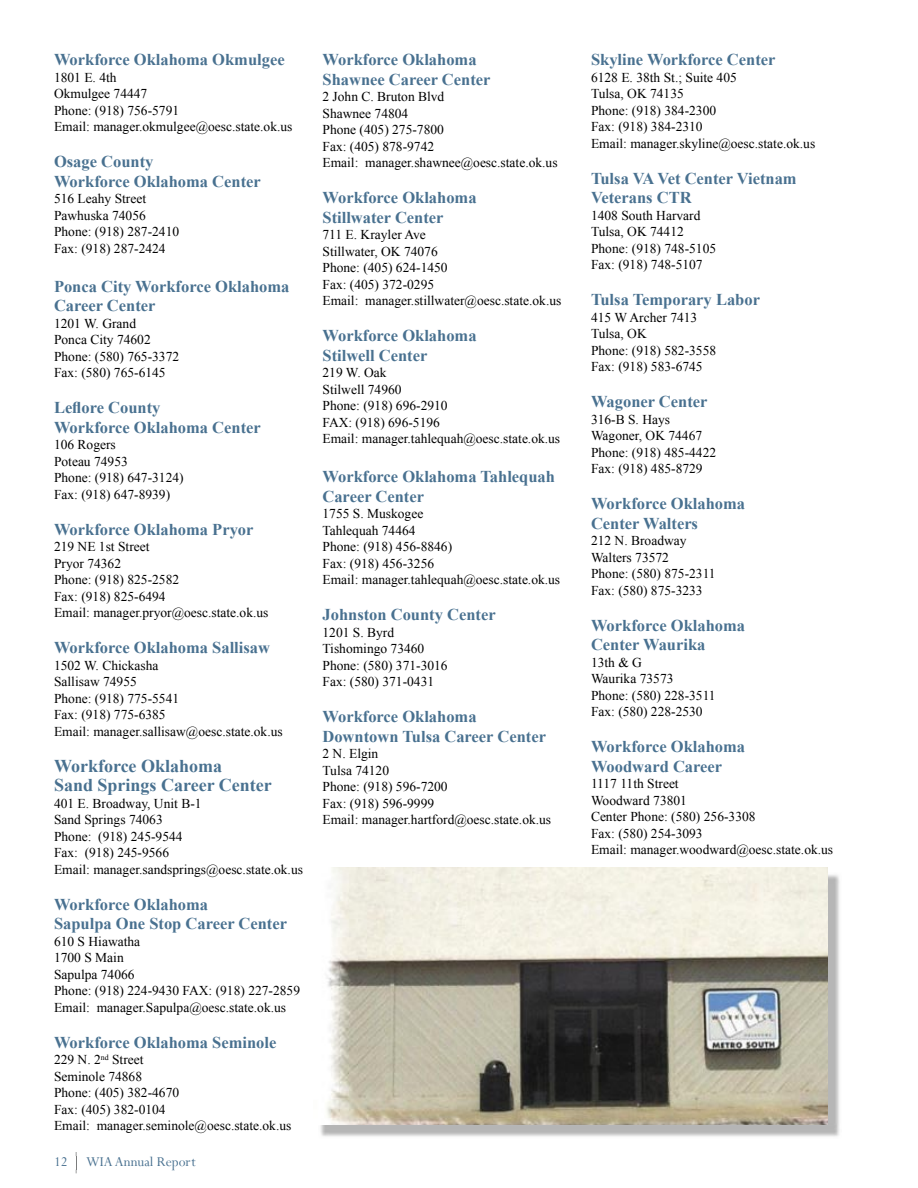
<style>
.page{position:relative;width:918px;height:1188px;background:#fff}
.page>*{position:absolute;margin:0;border:0;box-sizing:border-box;transform-origin:0 0}
.t1{font:700 18px/19.5px "Times New Roman";color:#497190}
.t2{font:700 16.5px/19.5px "Times New Roman";color:#497190}
.t3{font:15px "Perpetua";color:#497190}
.t4{font:13.5px/16.5px "Times New Roman";color:#000}
</style>
<div class="page">
<img style="left:320px;top:875px;width:520px;height:262px">
<img style="left:320px;top:868px;width:508px;height:257px">
<svg style="left:76px;top:1152px;width:1px;height:21px"></svg>
<p class="t2" style="left:54px;top:49px;width:232px">Workforce Oklahoma Okmulgee</p>
<p class="t4" style="left:54px;top:69px;width:240px">1801 E. 4th<br>Okmulgee 74447<br>Phone: (918) 756-5791<br>Email: manager.okmulgee@oesc.state.ok.us</p>
<p class="t2" style="left:54px;top:151px;width:208px">Osage County<br>Workforce Oklahoma Center</p>
<p class="t4" style="left:54px;top:190px;width:127px">516 Leahy Street<br>Pawhuska 74056<br>Phone: (918) 287-2410<br>Fax: (918) 287-2424</p>
<p class="t2" style="left:54px;top:276px;width:237px">Ponca City Workforce Oklahoma<br>Career Center</p>
<p class="t4" style="left:54px;top:315px;width:127px">1201 W. Grand<br>Ponca City 74602<br>Phone: (580) 765-3372<br>Fax: (580) 765-6145</p>
<p class="t2" style="left:54px;top:397px;width:208px">Leflore County<br>Workforce Oklahoma Center</p>
<p class="t4" style="left:54px;top:436px;width:131px">106 Rogers<br>Poteau 74953<br>Phone: (918) 647-3124)<br>Fax: (918) 647-8939)</p>
<p class="t2" style="left:54px;top:519px;width:201px">Workforce Oklahoma Pryor</p>
<p class="t4" style="left:54px;top:538px;width:216px">219 NE 1st Street<br>Pryor 74362<br>Phone: (918) 825-2582<br>Fax: (918) 825-6494<br>Email: manager.pryor@oesc.state.ok.us</p>
<p class="t2" style="left:54px;top:637px;width:218px">Workforce Oklahoma Sallisaw</p>
<p class="t4" style="left:54px;top:657px;width:230px">1502 W. Chickasha<br>Sallisaw 74955<br>Phone: (918) 775-5541<br>Fax: (918) 775-6385<br>Email: manager.sallisaw@oesc.state.ok.us</p>
<h1 class="t1" style="left:54px;top:755px;width:219px">Workforce Oklahoma<br>Sand Springs Career Center</h1>
<p class="t4" style="left:54px;top:795px;width:251px">401 E. Broadway, Unit B-1<br>Sand Springs 74063<br>Phone: (918) 245-9544<br>Fax: (918) 245-9566<br>Email: manager.sandsprings@oesc.state.ok.us</p>
<p class="t2" style="left:54px;top:894px;width:235px">Workforce Oklahoma<br>Sapulpa One Stop Career Center</p>
<p class="t4" style="left:54px;top:933px;width:248px">610 S Hiawatha<br>1700 S Main<br>Sapulpa 74066<br>Phone: (918) 224-9430 FAX: (918) 227-2859<br>Email: manager.Sapulpa@oesc.state.ok.us</p>
<p class="t2" style="left:54px;top:1032px;width:224px">Workforce Oklahoma Seminole</p>
<p class="t4" style="left:54px;top:1051px;width:239px">229 N. 2<sup>nd</sup> Street<br>Seminole 74868<br>Phone: (405) 382-4670<br>Fax: (405) 382-0104<br>Email: manager.seminole@oesc.state.ok.us</p>
<p class="t3" style="left:54px;top:1152px;width:143px">12 WIA Annual Report</p>
<p class="t2" style="left:322px;top:49px;width:170px">Workforce Oklahoma<br>Shawnee Career Center</p>
<p class="t4" style="left:322px;top:88px;width:237px">2 John C. Bruton Blvd<br>Shawnee 74804<br>Phone (405) 275-7800<br>Fax: (405) 878-9742<br>Email: manager.shawnee@oesc.state.ok.us</p>
<p class="t2" style="left:322px;top:187px;width:156px">Workforce Oklahoma<br>Stillwater Center</p>
<p class="t4" style="left:322px;top:226px;width:240px">711 E. Krayler Ave<br>Stillwater, OK 74076<br>Phone: (405) 624-1450<br>Fax: (405) 372-0295<br>Email: manager.stillwater@oesc.state.ok.us</p>
<p class="t2" style="left:322px;top:325px;width:156px">Workforce Oklahoma<br>Stilwell Center</p>
<p class="t4" style="left:322px;top:364px;width:239px">219 W. Oak<br>Stilwell 74960<br>Phone: (918) 696-2910<br>FAX: (918) 696-5196<br>Email: manager.tahlequah@oesc.state.ok.us</p>
<p class="t2" style="left:322px;top:466px;width:234px">Workforce Oklahoma Tahlequah<br>Career Center</p>
<p class="t4" style="left:322px;top:505px;width:239px">1755 S. Muskogee<br>Tahlequah 74464<br>Phone: (918) 456-8846)<br>Fax: (918) 456-3256<br>Email: manager.tahlequah@oesc.state.ok.us</p>
<p class="t2" style="left:322px;top:604px;width:175px">Johnston County Center</p>
<p class="t4" style="left:322px;top:624px;width:127px">1201 S. Byrd<br>Tishomingo 73460<br>Phone: (580) 371-3016<br>Fax: (580) 371-0431</p>
<p class="t2" style="left:322px;top:706px;width:225px">Workforce Oklahoma<br>Downtown Tulsa Career Center</p>
<p class="t4" style="left:322px;top:745px;width:230px">2 N. Elgin<br>Tulsa 74120<br>Phone: (918) 596-7200<br>Fax: (918) 596-9999<br>Email: manager.hartford@oesc.state.ok.us</p>
<p class="t2" style="left:591px;top:49px;width:186px">Skyline Workforce Center</p>
<p class="t4" style="left:591px;top:69px;width:226px">6128 E. 38th St.; Suite 405<br>Tulsa, OK 74135<br>Phone: (918) 384-2300<br>Fax: (918) 384-2310<br>Email: manager.skyline@oesc.state.ok.us</p>
<p class="t2" style="left:591px;top:168px;width:207px">Tulsa VA Vet Center Vietnam<br>Veterans CTR</p>
<p class="t4" style="left:591px;top:207px;width:127px">1408 South Harvard<br>Tulsa, OK 74412<br>Phone: (918) 748-5105<br>Fax: (918) 748-5107</p>
<p class="t2" style="left:591px;top:289px;width:171px">Tulsa Temporary Labor</p>
<p class="t4" style="left:591px;top:309px;width:127px">415 W Archer 7413<br>Tulsa, OK<br>Phone: (918) 582-3558<br>Fax: (918) 583-6745</p>
<p class="t2" style="left:591px;top:391px;width:118px">Wagoner Center</p>
<p class="t4" style="left:591px;top:411px;width:127px">316-B S. Hays<br>Wagoner, OK 74467<br>Phone: (918) 485-4422<br>Fax: (918) 485-8729</p>
<p class="t2" style="left:591px;top:493px;width:156px">Workforce Oklahoma<br>Center Walters</p>
<p class="t4" style="left:591px;top:532px;width:126px">212 N. Broadway<br>Walters 73572<br>Phone: (580) 875-2311<br>Fax: (580) 875-3233</p>
<p class="t2" style="left:591px;top:615px;width:156px">Workforce Oklahoma<br>Center Waurika</p>
<p class="t4" style="left:591px;top:654px;width:126px">13th &amp; G<br>Waurika 73573<br>Phone: (580) 228-3511<br>Fax: (580) 228-2530</p>
<p class="t2" style="left:591px;top:736px;width:156px">Workforce Oklahoma<br>Woodward Career</p>
<p class="t4" style="left:591px;top:775px;width:244px">1117 11th Street<br>Woodward 73801<br>Center Phone: (580) 256-3308<br>Fax: (580) 254-3093<br>Email: manager.woodward@oesc.state.ok.us</p>
</div>
